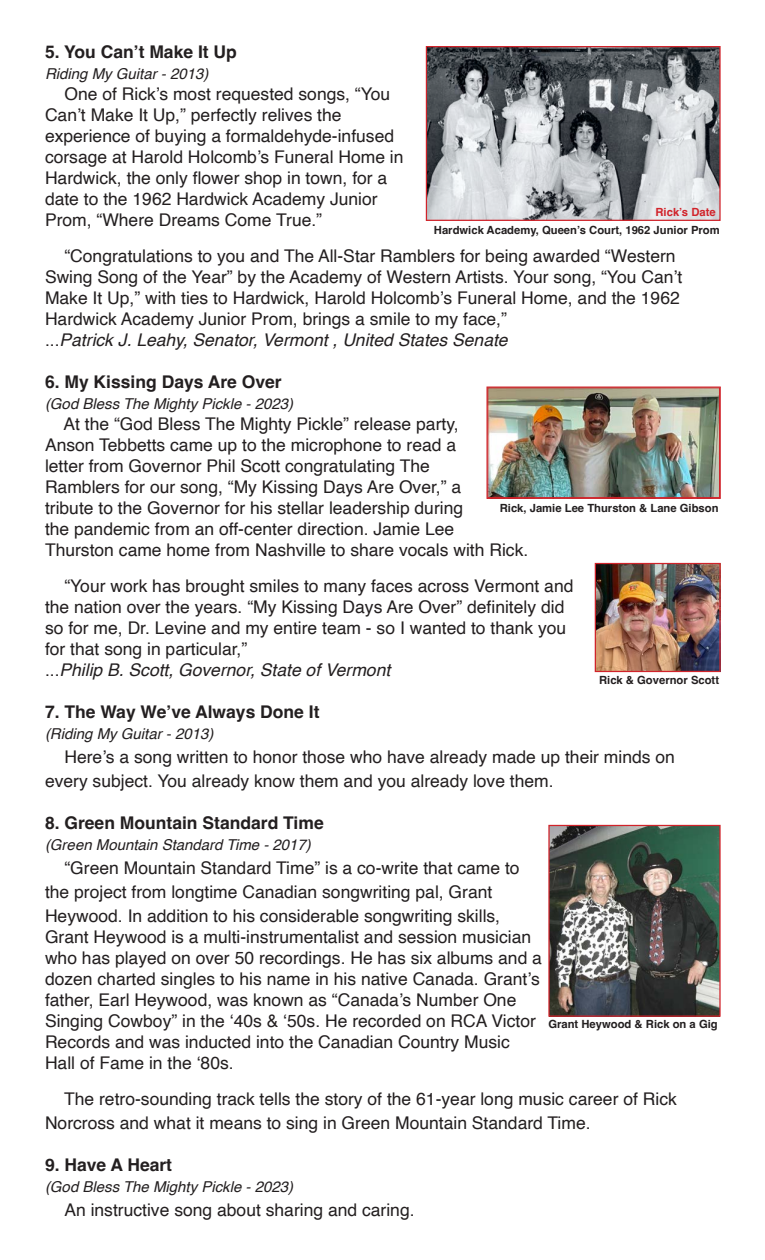
<style>
.page{position:relative;width:765px;height:1260px;background:#fff}
.page>*{position:absolute;margin:0;border:0;box-sizing:border-box;transform-origin:0 0}
.t1{font:17.5px/21px "Helvetica";color:#231f20}
.t2{font:700 17.5px "Helvetica";color:#231f20}
.t3{font:italic 17.5px "Helvetica";color:#231f20}
.t4{font:italic 15px "Helvetica";color:#231f20}
.t5{font:700 11.25px "Helvetica";color:#231f20}
.t6{font:700 11.25px "Helvetica";color:#d1232a}
.s1{font-style:normal}
.s2{font-style:italic}
</style>
<div class="page">
<img style="left:486px;top:386px;width:235px;height:113px">
<div style="left:488px;top:388px;width:232px;height:110px;border:1px solid #d1232a"></div>
<img style="left:550px;top:827px;width:169px;height:188px">
<div style="left:548px;top:825px;width:173px;height:192px;border:1px solid #d1232a"></div>
<img style="left:428px;top:48px;width:291px;height:171px">
<div style="left:426px;top:46px;width:295px;height:175px;border:1px solid #d1232a"></div>
<img style="left:597px;top:565px;width:122px;height:105px">
<div style="left:595px;top:563px;width:126px;height:109px;border:1px solid #d1232a"></div>
<p class="t2" style="left:45px;top:41px;width:193px">5. You Can’t Make It Up</p>
<p class="t4" style="left:45px;top:62px;width:165px">Riding My Guitar - 2013)</p>
<p class="t1" style="left:64px;top:84px;width:327px">One of Rick’s most requested songs, “You</p>
<p class="t1" style="left:45px;top:105px;width:298px">Can’t Make It Up,” perfectly relives the</p>
<p class="t1" style="left:45px;top:126px;width:351px">experience of buying a formaldehyde-infused</p>
<p class="t1" style="left:45px;top:147px;width:360px">corsage at Harold Holcomb’s Funeral Home in</p>
<p class="t1" style="left:45px;top:168px;width:344px">Hardwick, the only flower shop in town, for a</p>
<p class="t1" style="left:45px;top:189px;width:334px">date to the 1962 Hardwick Academy Junior</p>
<p class="t1" style="left:45px;top:210px;width:279px">Prom, “Where Dreams Come True.”</p>
<p class="t1" style="left:45px;top:246px;width:639px;text-indent:19px">“Congratulations to you and The All-Star Ramblers for being awarded “Western Swing Song of the Year” by the Academy of Western Artists. Your song, “You Can’t Make It Up,” with ties to Hardwick, Harold Holcomb’s Funeral Home, and the 1962<br>Hardwick Academy Junior Prom, brings a smile to my face,”</p>
<p class="t3" style="left:45px;top:326px;width:464px"><span class="s1">...</span>Patrick J. Leahy, Senator, Vermont , United States Senate</p>
<p class="t2" style="left:45px;top:371px;width:238px">6. My Kissing Days Are Over</p>
<p class="t4" style="left:45px;top:392px;width:250px">(God Bless The Mighty Pickle - 2023)</p>
<p class="t1" style="left:45px;top:414px;width:415px;text-indent:18px">At the “God Bless The Mighty Pickle” release party,<br>Anson Tebbetts came up to the microphone to read a letter from Governor Phil Scott congratulating The</p>
<p class="t1" style="left:45px;top:477px;width:420px">Ramblers for our song, “My Kissing Days Are Over,” a tribute to the Governor for his stellar leadership during</p>
<p class="t1" style="left:45px;top:519px;width:485px">the pandemic from an off-center direction. Jamie Lee<br>Thurston came home from Nashville to share vocals with Rick.</p>
<p class="t1" style="left:45px;top:576px;width:530px;text-indent:19px">“Your work has brought smiles to many faces across Vermont and the nation over the years. “My Kissing Days Are Over” definitely did so for me, Dr. Levine and my entire team - so I wanted to thank you for that song in particular,”<br>...<span class="s2">Philip B. Scott, Governor, State of Vermont</span></p>
<p class="t2" style="left:45px;top:701px;width:276px">7. The Way We’ve Always Done It</p>
<p class="t4" style="left:45px;top:722px;width:170px">(Riding My Guitar - 2013)</p>
<p class="t1" style="left:64px;top:747px;width:612px">Here’s a song written to honor those who have already made up their minds on</p>
<p class="t1" style="left:45px;top:771px;width:510px">every subject. You already know them and you already love them.</p>
<p class="t2" style="left:45px;top:812px;width:280px">8. Green Mountain Standard Time</p>
<p class="t4" style="left:45px;top:833px;width:267px">(Green Mountain Standard Time - 2017)</p>
<p class="t1" style="left:64px;top:858px;width:457px">“Green Mountain Standard Time” is a co-write that came to</p>
<p class="t1" style="left:45px;top:882px;width:449px">the project from longtime Canadian songwriting pal, Grant</p>
<p class="t1" style="left:45px;top:906px;width:499px">Heywood. In addition to his considerable songwriting skills, Grant Heywood is a multi-instrumentalist and session musician who has played on over 50 recordings. He has six albums and a dozen charted singles to his name in his native Canada. Grant’s father, Earl Heywood, was known as “Canada’s Number One Singing Cowboy” in the ‘40s &amp; ‘50s. He recorded on RCA Victor Records and was inducted into the Canadian Country Music</p>
<p class="t1" style="left:45px;top:1053px;width:190px">Hall of Fame in the ‘80s.</p>
<p class="t1" style="left:64px;top:1089px;width:614px">The retro-sounding track tells the story of the 61-year long music career of Rick</p>
<p class="t1" style="left:45px;top:1113px;width:547px">Norcross and what it means to sing in Green Mountain Standard Time.</p>
<p class="t2" style="left:45px;top:1154px;width:129px">9. Have A Heart</p>
<p class="t4" style="left:45px;top:1175px;width:250px">(God Bless The Mighty Pickle - 2023)</p>
<p class="t1" style="left:64px;top:1200px;width:352px">An instructive song about sharing and caring.</p>
<p class="t6" style="left:655px;top:205px;width:62px">Rick’s Date</p>
<p class="t5" style="left:434px;top:223px;width:287px">Hardwick Academy, Queen’s Court, 1962 Junior Prom</p>
<p class="t5" style="left:500px;top:501px;width:220px">Rick, Jamie Lee Thurston &amp; Lane Gibson</p>
<p class="t5" style="left:599px;top:674px;width:122px">Rick &amp; Governor Scott</p>
<p class="t5" style="left:548px;top:1017px;width:171px">Grant Heywood &amp; Rick on a Gig</p>
</div>
